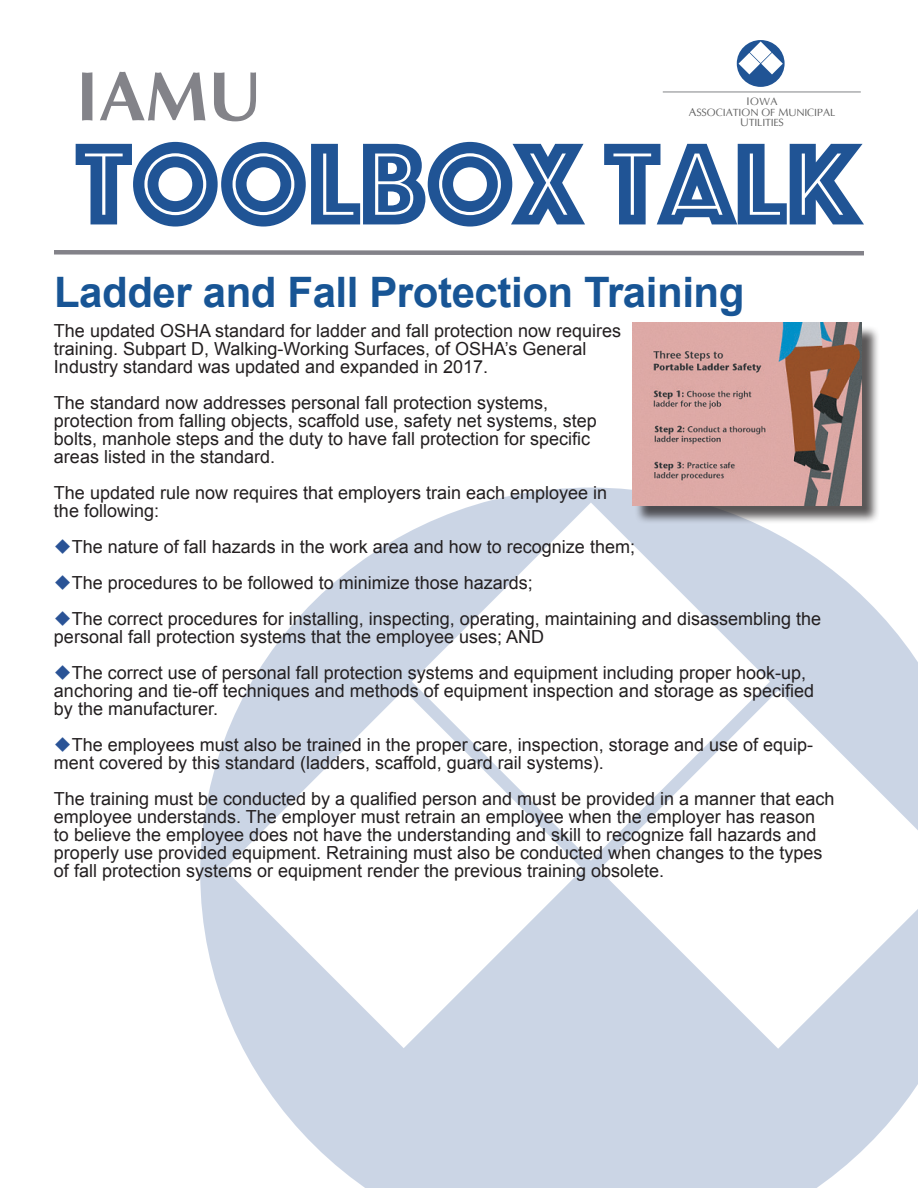
<style>
.page{position:relative;width:918px;height:1188px;background:#fff}
.page>*{position:absolute;margin:0;border:0;box-sizing:border-box;transform-origin:0 0}
.t1{font:120.9px "Phosphate Inline";letter-spacing:-.01em;color:#205495}
.t2{font:700 69.9px "Ottawa";color:#838389}
.t3{font:700 42px "Arial";letter-spacing:-.01em;color:#185595}
.t4{font:18px/18px "Arial";color:#231f20}
.t5{font:10.65px/10.8px "Ottawa Plain";letter-spacing:-.005em;color:#616161;text-align:center}
.s1{font-size:11.4px}
.s2{color:#2a5396}
</style>
<div class="page">
<svg style="left:200px;top:488px;width:718px;height:700px;fill:#cbd5e5"></svg>
<svg style="left:599px;top:691px;width:319px;height:358px"></svg>
<svg style="left:412px;top:503px;width:358px;height:358px"></svg>
<svg style="left:225px;top:690px;width:358px;height:358px"></svg>
<svg style="left:54px;top:250px;width:810px;height:6px;background:#a1a1a6"></svg>
<div style="left:737px;top:40px;width:48px;height:47px;background:#205495;border-radius:50%"></div>
<svg style="left:739px;top:41px;width:44px;height:33px"></svg>
<hr style="left:663px;top:92px;width:198px;height:1px;background:#818487">
<div style="left:635px;top:325px;width:245px;height:199px;background:#231f20;opacity:.75"></div>
<img style="left:632px;top:323px;width:229px;height:183px">
<p class="t2" style="left:76px;top:53px;width:188px">IAMU</p>
<p class="t5" style="left:689px;top:96px;width:148px"><span class="s1">I</span>OWA<br><span class="s1">A</span>SSOCIATION OF <span class="s1">M</span>UNICIPAL<br><span class="s1">U</span>TILITIES</p>
<p class="t1" style="left:76px;top:98px;width:788px">TOOLBOX TALK</p>
<p class="t3" style="left:54px;top:264px;width:692px">Ladder and Fall Protection Training</p>
<p class="t4" style="left:54px;top:322px;width:569px">The updated OSHA standard for ladder and fall protection now requires training. Subpart D, Walking-Working Surfaces, of OSHA’s General</p>
<p class="t4" style="left:54px;top:358px;width:436px">Industry standard was updated and expanded in 2017.</p>
<p class="t4" style="left:54px;top:394px;width:496px">The standard now addresses personal fall protection systems,</p>
<p class="t4" style="left:54px;top:412px;width:544px">protection from falling objects, scaffold use, safety net systems, step bolts, manhole steps and the duty to have fall protection for specific areas listed in the standard.</p>
<p class="t4" style="left:54px;top:484px;width:555px">The updated rule now requires that employers train each employee in the following:</p>
<p class="t4" style="left:54px;top:538px;width:583px"><span class="s2">◆</span>The nature of fall hazards in the work area and how to recognize them;</p>
<p class="t4" style="left:54px;top:574px;width:480px"><span class="s2">◆</span>The procedures to be followed to minimize those hazards;</p>
<p class="t4" style="left:54px;top:610px;width:769px"><span class="s2">◆</span>The correct procedures for installing, inspecting, operating, maintaining and disassembling the personal fall protection systems that the employee uses; AND</p>
<p class="t4" style="left:54px;top:664px;width:762px"><span class="s2">◆</span>The correct use of personal fall protection systems and equipment including proper hook-up, anchoring and tie-off techniques and methods of equipment inspection and storage as specified by the manufacturer.</p>
<p class="t4" style="left:54px;top:736px;width:761px"><span class="s2">◆</span>The employees must also be trained in the proper care, inspection, storage and use of equip&shy;ment covered by this standard (ladders, scaffold, guard rail systems).</p>
<p class="t4" style="left:54px;top:790px;width:782px">The training must be conducted by a qualified person and must be provided in a manner that each employee understands. The employer must retrain an employee when the employer has reason to believe the employee does not have the understanding and skill to recognize fall hazards and properly use provided equipment. Retraining must also be conducted when changes to the types of fall protection systems or equipment render the previous training obsolete.</p>
</div>
